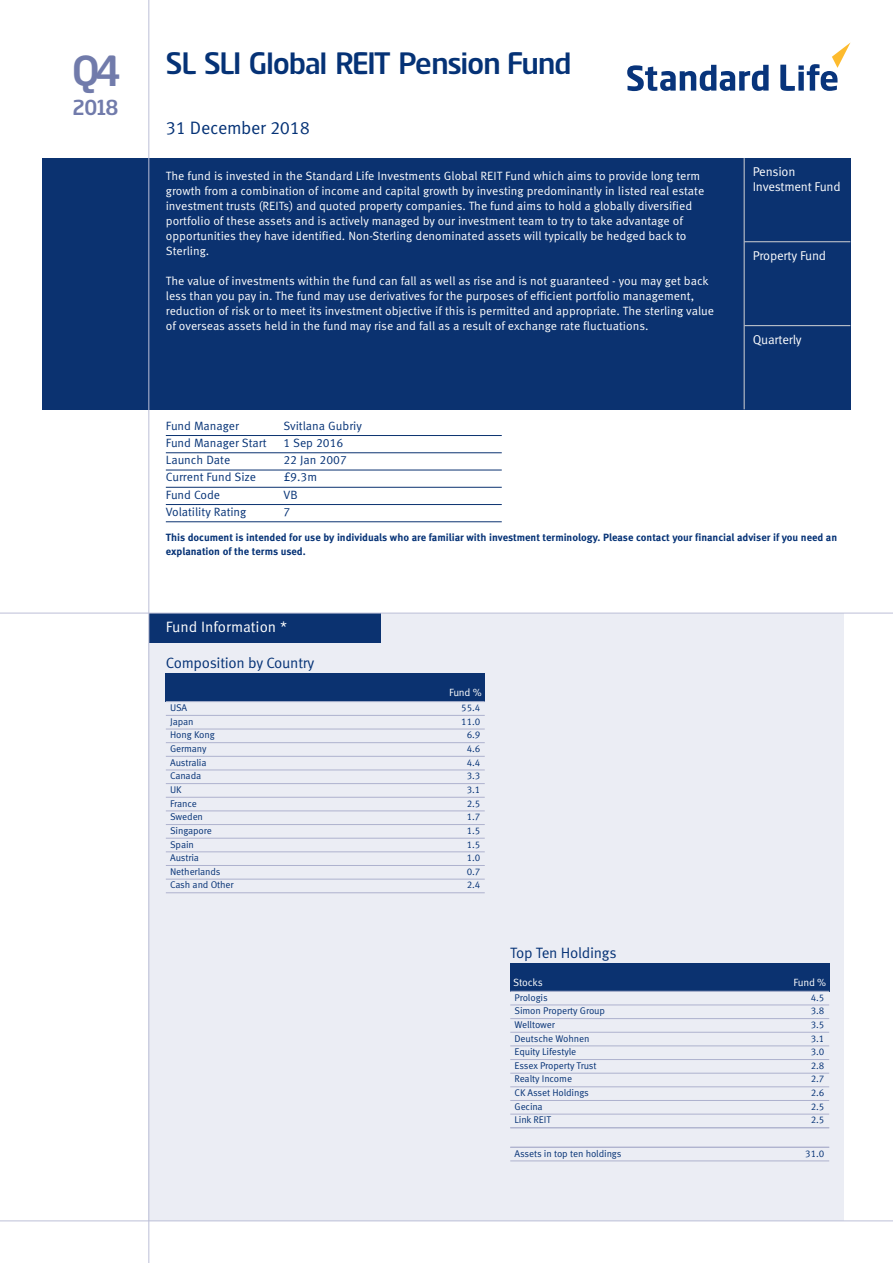
<style>
.page{position:relative;width:893px;height:1263px;background:#fff}
.page>*{position:absolute;margin:0;border:0;box-sizing:border-box;transform-origin:0 0}
.t1{font:42px "Standard Life";color:#717bab}
.t2{font:30px "Standard Life";letter-spacing:-.02em;color:#053276}
.t3{font:21px "Standard Life";color:#717bab}
.t4{font:18px "Meta Standard Life Pro TF Norm";letter-spacing:-.015em;color:#053276}
.t5{font:15px "Meta Standard Life Pro TF Norm";letter-spacing:-.015em;color:#053276}
.t6{font:15px "Meta Standard Life Pro TF Norm";color:#fff}
.t7{font:12.75px/15px "Meta Standard Life Pro TF Norm";letter-spacing:-.015em;color:#fff}
.t8{font:12px/15px "Meta Standard Life Pro TF Norm";color:#fff}
.t9{font:12px "Meta Standard Life Pro TF Norm";color:#053276}
.t10{font:700 10.5px/13.5px "Meta Standard Life Pro TF";color:#053276}
.t11{font:10.5px "Meta Standard Life Pro TF Norm";letter-spacing:-.02em;color:#fff}
.t12{font:9.75px "Meta Standard Life Pro TF Norm";letter-spacing:-.01em;color:#053276}
</style>
<div class="page">
<div style="left:149px;top:613px;width:695px;height:608px;background:#ebedf4"></div>
<div style="left:149px;top:613px;width:232px;height:30px;background:#0b3270"></div>
<div style="left:744px;top:242px;width:106px;height:83px;background:#0b3270"></div>
<div style="left:744px;top:158px;width:106px;height:84px;background:#0b3270"></div>
<div style="left:43px;top:158px;width:701px;height:251px;background:#0b3270"></div>
<div style="left:744px;top:326px;width:106px;height:83px;background:#0b3270"></div>
<hr style="left:744px;top:241px;width:106px;height:1px;background:#d1d2d4">
<hr style="left:744px;top:325px;width:106px;height:1px;background:#d1d2d4">
<hr style="left:744px;top:158px;width:1px;height:251px;background:#d1d2d4">
<hr style="left:166px;top:435px;width:336px;height:1px;background:#0b3270">
<hr style="left:166px;top:452px;width:336px;height:1px;background:#0b3270">
<hr style="left:166px;top:470px;width:336px;height:1px;background:#0b3270">
<hr style="left:166px;top:487px;width:336px;height:1px;background:#0b3270">
<hr style="left:166px;top:504px;width:336px;height:1px;background:#0b3270">
<hr style="left:166px;top:521px;width:336px;height:1px;background:#0b3270">
<svg style="left:627px;top:65px;width:142px;height:26px"></svg>
<svg style="left:780px;top:43px;width:70px;height:48px"></svg>
<hr style="left:0;top:1220px;width:893px;height:1px;background:#bcbfd7">
<hr style="left:0;top:613px;width:893px;height:1px;background:#bcbfd7">
<hr style="left:148px;top:0;width:1px;height:1263px;background:#bcbfd7">
<div style="left:166px;top:673px;width:239px;height:29px;background:#0b3270"></div>
<div style="left:405px;top:673px;width:80px;height:29px;background:#0b3270"></div>
<hr style="left:166px;top:701px;width:319px;height:1px;background:#cbcde0">
<hr style="left:166px;top:715px;width:319px;height:1px;background:#aeb2ce">
<hr style="left:166px;top:729px;width:319px;height:1px;background:#aeb2ce">
<hr style="left:166px;top:742px;width:319px;height:1px;background:#aeb2ce">
<hr style="left:166px;top:756px;width:319px;height:1px;background:#aeb2ce">
<hr style="left:166px;top:770px;width:319px;height:1px;background:#aeb2ce">
<hr style="left:166px;top:783px;width:319px;height:1px;background:#aeb2ce">
<hr style="left:166px;top:797px;width:319px;height:1px;background:#aeb2ce">
<hr style="left:166px;top:811px;width:319px;height:1px;background:#aeb2ce">
<hr style="left:166px;top:824px;width:319px;height:1px;background:#aeb2ce">
<hr style="left:166px;top:838px;width:319px;height:1px;background:#aeb2ce">
<hr style="left:166px;top:851px;width:319px;height:1px;background:#aeb2ce">
<hr style="left:166px;top:865px;width:319px;height:1px;background:#aeb2ce">
<hr style="left:166px;top:879px;width:319px;height:1px;background:#aeb2ce">
<hr style="left:166px;top:892px;width:319px;height:1px;background:#aeb2ce">
<div style="left:510px;top:963px;width:254px;height:28px;background:#0b3270"></div>
<div style="left:764px;top:963px;width:65px;height:28px;background:#0b3270"></div>
<hr style="left:510px;top:991px;width:319px;height:1px;background:#cbcde0">
<hr style="left:510px;top:1005px;width:319px;height:1px;background:#aeb2ce">
<hr style="left:510px;top:1018px;width:319px;height:1px;background:#aeb2ce">
<hr style="left:510px;top:1032px;width:319px;height:1px;background:#aeb2ce">
<hr style="left:510px;top:1046px;width:319px;height:1px;background:#aeb2ce">
<hr style="left:510px;top:1059px;width:319px;height:1px;background:#aeb2ce">
<hr style="left:510px;top:1073px;width:319px;height:1px;background:#aeb2ce">
<hr style="left:510px;top:1086px;width:319px;height:1px;background:#aeb2ce">
<hr style="left:510px;top:1100px;width:319px;height:1px;background:#aeb2ce">
<hr style="left:510px;top:1114px;width:319px;height:1px;background:#aeb2ce">
<hr style="left:510px;top:1127px;width:319px;height:1px;background:#aeb2ce">
<hr style="left:510px;top:1147px;width:319px;height:1px;background:#aeb2ce">
<hr style="left:510px;top:1161px;width:319px;height:1px;background:#aeb2ce">
<h1 class="t1" style="left:72px;top:56px;width:49px">Q4</h1>
<h3 class="t3" style="left:73px;top:100px;width:47px">2018</h3>
<h2 class="t2" style="left:166px;top:52px;width:407px">SL SLI Global REIT Pension Fund</h2>
<h3 class="t4" style="left:166px;top:121px;width:146px">31 December 2018</h3>
<p class="t8" style="left:166px;top:169px;width:540px">The fund is invested in the Standard Life Investments Global REIT Fund which aims to provide long term growth from a combination of income and capital growth by investing predominantly in listed real estate investment trusts (REITs) and quoted property companies. The fund aims to hold a globally diversified portfolio of these assets and is actively managed by our investment team to try to take advantage of opportunities they have identified. Non-Sterling denominated assets will typically be hedged back to Sterling.</p>
<p class="t8" style="left:166px;top:274px;width:550px">The value of investments within the fund can fall as well as rise and is not guaranteed - you may get back less than you pay in. The fund may use derivatives for the purposes of efficient portfolio management, reduction of risk or to meet its investment objective if this is permitted and appropriate. The sterling value of overseas assets held in the fund may rise and fall as a result of exchange rate fluctuations.</p>
<p class="t9" style="left:166px;top:421px;width:75px">Fund Manager</p>
<p class="t9" style="left:283px;top:421px;width:80px">Svitlana Gubriy</p>
<p class="t9" style="left:166px;top:438px;width:102px">Fund Manager Start</p>
<p class="t9" style="left:283px;top:438px;width:62px">1 Sep 2016</p>
<p class="t9" style="left:166px;top:455px;width:66px">Launch Date</p>
<p class="t9" style="left:283px;top:455px;width:65px">22 Jan 2007</p>
<p class="t9" style="left:166px;top:473px;width:92px">Current Fund Size</p>
<p class="t9" style="left:283px;top:473px;width:35px">£9.3m</p>
<p class="t9" style="left:166px;top:490px;width:56px">Fund Code</p>
<p class="t9" style="left:283px;top:490px;width:16px">VB</p>
<p class="t9" style="left:166px;top:507px;width:82px">Volatility Rating</p>
<p class="t9" style="left:283px;top:507px;width:8px">7</p>
<p class="t7" style="left:753px;top:165px;width:90px">Pension<br>Investment Fund</p>
<p class="t7" style="left:753px;top:249px;width:75px">Property Fund</p>
<p class="t7" style="left:753px;top:333px;width:51px">Quarterly</p>
<p class="t10" style="left:166px;top:531px;width:673px">This document is intended for use by individuals who are familiar with investment terminology. Please contact your financial adviser if you need an explanation of the terms used.</p>
<p class="t6" style="left:166px;top:621px;width:123px">Fund Information *</p>
<p class="t5" style="left:166px;top:657px;width:150px">Composition by Country</p>
<p class="t11" style="left:449px;top:688px;width:34px">Fund %</p>
<p class="t12" style="left:170px;top:704px;width:19px">USA</p>
<p class="t12" style="left:461px;top:704px;width:21px">55.4</p>
<p class="t12" style="left:170px;top:718px;width:25px">Japan</p>
<p class="t12" style="left:461px;top:718px;width:21px">11.0</p>
<p class="t12" style="left:170px;top:731px;width:46px">Hong Kong</p>
<p class="t12" style="left:467px;top:731px;width:15px">6.9</p>
<p class="t12" style="left:170px;top:745px;width:38px">Germany</p>
<p class="t12" style="left:467px;top:745px;width:15px">4.6</p>
<p class="t12" style="left:170px;top:758px;width:38px">Australia</p>
<p class="t12" style="left:467px;top:758px;width:15px">4.4</p>
<p class="t12" style="left:170px;top:772px;width:33px">Canada</p>
<p class="t12" style="left:467px;top:772px;width:15px">3.3</p>
<p class="t12" style="left:170px;top:786px;width:13px">UK</p>
<p class="t12" style="left:467px;top:786px;width:15px">3.1</p>
<p class="t12" style="left:170px;top:799px;width:28px">France</p>
<p class="t12" style="left:467px;top:799px;width:15px">2.5</p>
<p class="t12" style="left:170px;top:813px;width:34px">Sweden</p>
<p class="t12" style="left:467px;top:813px;width:15px">1.7</p>
<p class="t12" style="left:170px;top:827px;width:43px">Singapore</p>
<p class="t12" style="left:467px;top:827px;width:15px">1.5</p>
<p class="t12" style="left:170px;top:840px;width:25px">Spain</p>
<p class="t12" style="left:467px;top:840px;width:15px">1.5</p>
<p class="t12" style="left:170px;top:854px;width:30px">Austria</p>
<p class="t12" style="left:467px;top:854px;width:15px">1.0</p>
<p class="t12" style="left:170px;top:868px;width:52px">Netherlands</p>
<p class="t12" style="left:467px;top:868px;width:15px">0.7</p>
<p class="t12" style="left:170px;top:881px;width:65px">Cash and Other</p>
<p class="t12" style="left:467px;top:881px;width:15px">2.4</p>
<p class="t5" style="left:510px;top:947px;width:108px">Top Ten Holdings</p>
<p class="t11" style="left:513px;top:978px;width:31px">Stocks</p>
<p class="t11" style="left:793px;top:978px;width:34px">Fund %</p>
<p class="t12" style="left:514px;top:993px;width:35px">Prologis</p>
<p class="t12" style="left:811px;top:993px;width:15px">4.5</p>
<p class="t12" style="left:514px;top:1007px;width:92px">Simon Property Group</p>
<p class="t12" style="left:811px;top:1007px;width:15px">3.8</p>
<p class="t12" style="left:514px;top:1021px;width:42px">Welltower</p>
<p class="t12" style="left:811px;top:1021px;width:15px">3.5</p>
<p class="t12" style="left:514px;top:1034px;width:76px">Deutsche Wohnen</p>
<p class="t12" style="left:811px;top:1034px;width:15px">3.1</p>
<p class="t12" style="left:514px;top:1048px;width:63px">Equity Lifestyle</p>
<p class="t12" style="left:811px;top:1048px;width:15px">3.0</p>
<p class="t12" style="left:514px;top:1062px;width:84px">Essex Property Trust</p>
<p class="t12" style="left:811px;top:1062px;width:15px">2.8</p>
<p class="t12" style="left:514px;top:1075px;width:59px">Realty Income</p>
<p class="t12" style="left:811px;top:1075px;width:15px">2.7</p>
<p class="t12" style="left:514px;top:1089px;width:76px">CK Asset Holdings</p>
<p class="t12" style="left:811px;top:1089px;width:15px">2.6</p>
<p class="t12" style="left:514px;top:1103px;width:30px">Gecina</p>
<p class="t12" style="left:811px;top:1103px;width:15px">2.5</p>
<p class="t12" style="left:514px;top:1116px;width:38px">Link REIT</p>
<p class="t12" style="left:811px;top:1116px;width:15px">2.5</p>
<p class="t12" style="left:514px;top:1149px;width:108px">Assets in top ten holdings</p>
<p class="t12" style="left:805px;top:1149px;width:21px">31.0</p>
</div>
